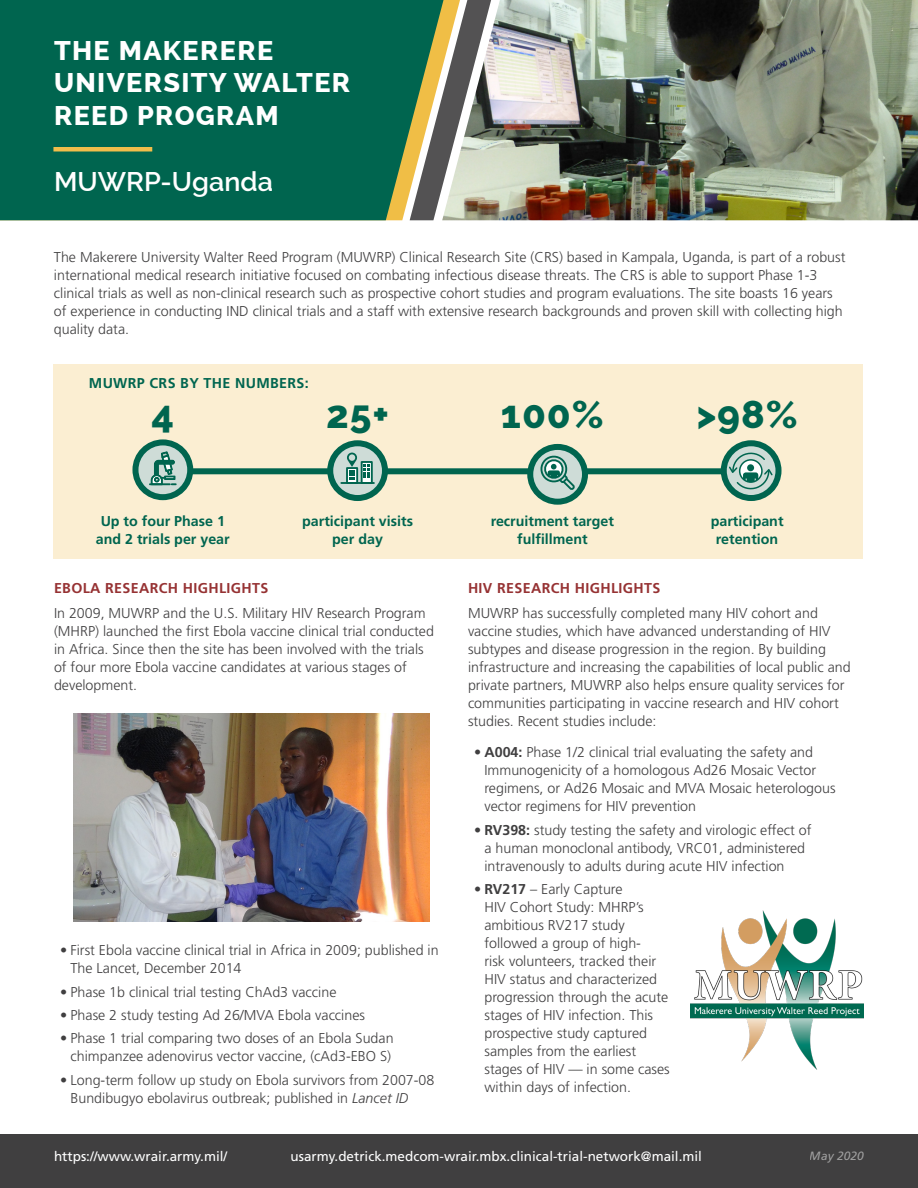
<style>
.page{position:relative;width:918px;height:1188px;background:#fff}
.page>*{position:absolute;margin:0;border:0;box-sizing:border-box;transform-origin:0 0}
.t1{font:800 39px "Raleway";letter-spacing:.025em;color:#00654f}
.t2{font:800 27px/32.4px "Raleway";letter-spacing:.05em;color:#fff}
.t3{font:600 27px "Raleway";color:#fff}
.Text{font:300 14.25px/18px "Frutiger";color:#403f40}
.Text-2{font:700 14.25px/18px "Frutiger";color:#00654f;text-align:center}
.H2_-_Red{font:700 14.25px "Frutiger";letter-spacing:.025em;color:#963233}
.Text-3{font:700 14.25px "Frutiger";letter-spacing:.025em;color:#00654f}
.Text-4{font:13.5px "Frutiger";color:#fff}
.t4{font:italic 12px "Frutiger";color:#fff}
.s1{font-style:italic}
.s2{font-weight:700}
</style>
<div class="page">
<div style="left:0;top:1134px;width:918px;height:54px;background:#403f40"></div>
<img style="left:511px;top:0;width:407px;height:220px">
<div style="left:0;top:0;width:410px;height:220px;background:#00654f"></div>
<div style="left:53px;top:147px;width:99px;height:5px;background:#f1bd4b"></div>
<svg style="left:410px;top:0;width:101px;height:220px"></svg>
<div style="left:53px;top:364px;width:810px;height:194px;background:#fbeed2"></div>
<div style="left:166px;top:468px;width:585px;height:6px;background:#00654f"></div>
<svg style="left:724px;top:443px;width:55px;height:55px"></svg>
<div style="left:721px;top:440px;width:61px;height:61px;border:6px solid #00654f;border-radius:50%"></div>
<svg style="left:330px;top:443px;width:55px;height:55px"></svg>
<div style="left:327px;top:440px;width:61px;height:61px;border:6px solid #00654f;border-radius:50%"></div>
<svg style="left:361px;top:461px;width:12px;height:21px"></svg>
<div style="left:346px;top:467px;width:12px;height:17px;background:#fff;border:2px solid #00654f"></div>
<hr style="left:341px;top:482px;width:33px;height:2px;background:#00654f">
<svg style="left:364px;top:465px;width:5px;height:13px"></svg>
<svg style="left:347px;top:453px;width:10px;height:27px"></svg>
<svg style="left:135px;top:442px;width:55px;height:55px"></svg>
<div style="left:132px;top:439px;width:61px;height:61px;border:6px solid #00654f;border-radius:50%"></div>
<svg style="left:530px;top:447px;width:55px;height:55px"></svg>
<div style="left:527px;top:444px;width:61px;height:61px;border:6px solid #00654f;border-radius:50%"></div>
<svg style="left:538px;top:455px;width:39px;height:37px"></svg>
<svg style="left:149px;top:448px;width:27px;height:37px"></svg>
<svg style="left:728px;top:452px;width:46px;height:38px;background:#90b9af"></svg>
<img style="left:691px;top:910px;width:173px;height:160px">
<img style="left:73px;top:713px;width:356px;height:209px">
<p class="t2" style="left:54px;top:34px;width:298px">THE MAKERERE<br>UNIVERSITY WALTER<br>REED PROGRAM</p>
<p class="t3" style="left:54px;top:166px;width:220px">MUWRP-Uganda</p>
<p class="Text" style="left:54px;top:248px;width:793px">The Makerere University Walter Reed Program (MUWRP) Clinical Research Site (CRS) based in Kampala, Uganda, is part of a robust international medical research initiative focused on combating infectious disease threats. The CRS is able to support Phase 1-3 clinical trials as well as non-clinical research such as prospective cohort studies and program evaluations. The site boasts 16 years of experience in conducting IND clinical trials and a staff with extensive research backgrounds and proven skill with collecting high quality data.</p>
<h2 class="Text-3" style="left:89px;top:375px;width:221px">MUWRP CRS BY THE NUMBERS:</h2>
<h2 class="t1" style="left:152px;top:392px;width:24px">4</h2>
<h2 class="t1" style="left:326px;top:392px;width:64px">25+</h2>
<h2 class="t1" style="left:501px;top:392px;width:104px">100%</h2>
<h2 class="t1" style="left:696px;top:392px;width:103px">&gt;98%</h2>
<p class="Text-2" style="left:96px;top:512px;width:135px">Up to four Phase 1 and 2 trials per year</p>
<p class="Text-2" style="left:302px;top:512px;width:112px">participant visits per day</p>
<p class="H2_-_Red" style="left:54px;top:580px;width:216px">EBOLA RESEARCH HIGHLIGHTS</p>
<p class="Text" style="left:54px;top:604px;width:382px">In 2009, MUWRP and the U.S. Military HIV Research Program (MHRP) launched the first Ebola vaccine clinical trial conducted in Africa. Since then the site has been involved with the trials of four more Ebola vaccine candidates at various stages of development.</p>
<p class="Text" style="left:70px;top:941px;width:370px;text-indent:-10px">• First Ebola vaccine clinical trial in Africa in 2009; published in<br>The Lancet, December 2014</p>
<p class="Text" style="left:60px;top:983px;width:278px">• Phase 1b clinical trial testing ChAd3 vaccine</p>
<p class="Text" style="left:60px;top:1006px;width:307px">• Phase 2 study testing Ad 26/MVA Ebola vaccines</p>
<p class="Text" style="left:60px;top:1029px;width:335px;text-align:center">• Phase 1 trial comparing two doses of an Ebola Sudan chimpanzee adenovirus vector vaccine, (cAd3-EBO S)</p>
<p class="Text" style="left:70px;top:1071px;width:365px;text-indent:-10px">• Long-term follow up study on Ebola survivors from 2007-08<br>Bundibugyo ebolavirus outbreak; published in <span class="s1">Lancet ID</span></p>
<p class="Text-2" style="left:491px;top:512px;width:125px">recruitment target fulfillment</p>
<p class="Text-2" style="left:711px;top:512px;width:74px">participant retention</p>
<p class="H2_-_Red" style="left:468px;top:580px;width:194px">HIV RESEARCH HIGHLIGHTS</p>
<p class="Text" style="left:468px;top:604px;width:384px">MUWRP has successfully completed many HIV cohort and vaccine studies, which have advanced understanding of HIV subtypes and disease progression in the region. By building infrastructure and increasing the capabilities of local public and private partners, MUWRP also helps ensure quality services for communities participating in vaccine research and HIV cohort studies. Recent studies include:</p>
<p class="Text" style="left:484px;top:743px;width:353px;text-indent:-10px">• <span class="s2">A004:</span> Phase 1/2 clinical trial evaluating the safety and Immunogenicity of a homologous Ad26 Mosaic Vector regimens, or Ad26 Mosaic and MVA Mosaic heterologous vector regimens for HIV prevention</p>
<p class="Text" style="left:484px;top:821px;width:329px;text-indent:-10px">• <span class="s2">RV398:</span> study testing the safety and virologic effect of a human monoclonal antibody, VRC01, administered intravenously to adults during acute HIV infection</p>
<p class="Text" style="left:484px;top:880px;width:187px;text-indent:-10px">• <span class="s2">RV217</span> – Early Capture<br>HIV Cohort Study: MHRP’s ambitious RV217 study followed a group of high-<br>risk volunteers, tracked their<br>HIV status and characterized progression through the acute stages of HIV infection. This prospective study captured samples from the earliest stages of HIV — in some cases within days of infection.</p>
<p class="Text-4" style="left:54px;top:1148px;width:175px">https://www.wrair.army.mil/</p>
<p class="Text-4" style="left:291px;top:1148px;width:413px">usarmy.detrick.medcom-wrair.mbx.clinical-trial-network@mail.mil</p>
<p class="t4" style="left:810px;top:1148px;width:56px">May 2020</p>
</div>
